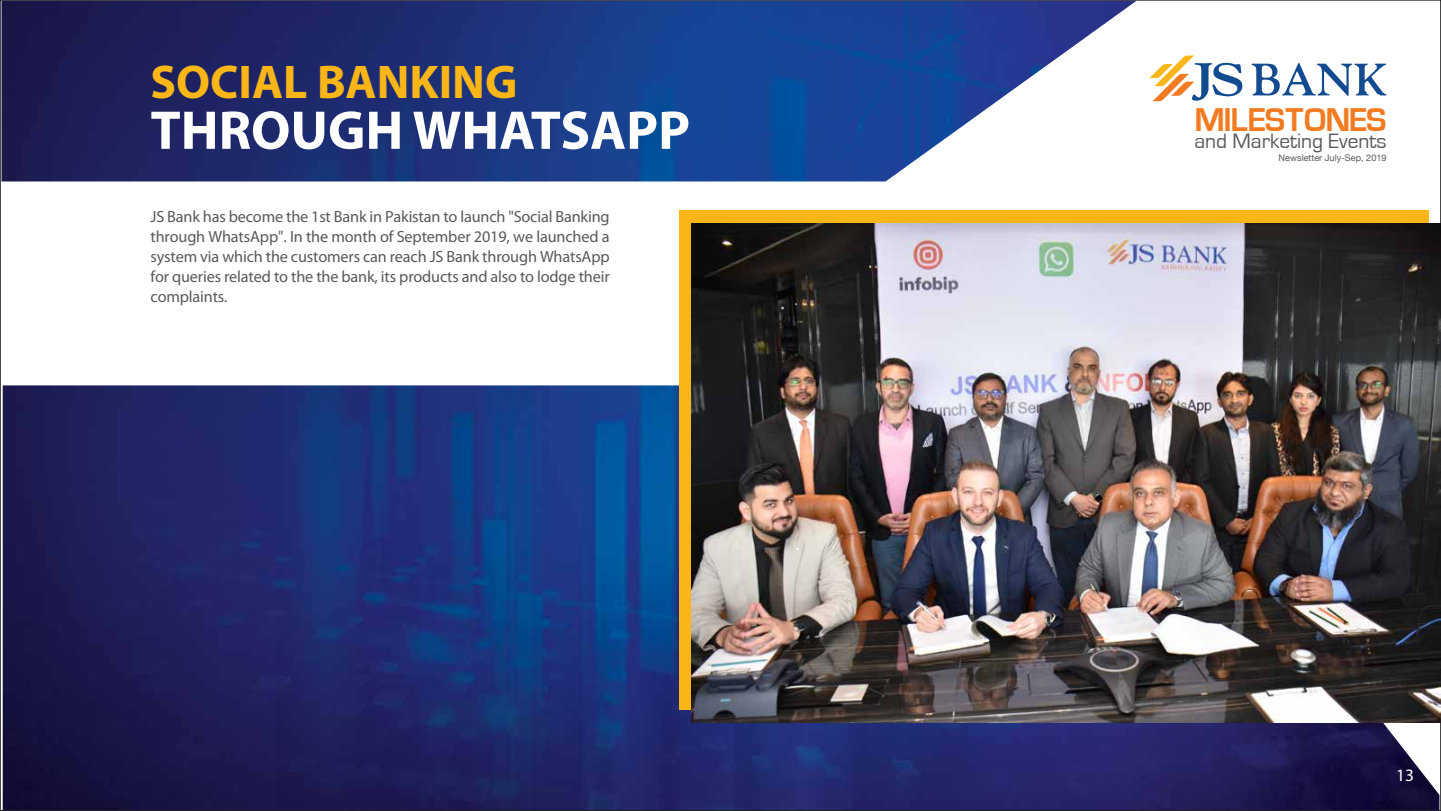
<style>
.page{position:relative;width:1441px;height:811px;background:#fff}
.page>*{position:absolute;margin:0;border:0;box-sizing:border-box;transform-origin:0 0}
.t1{font:700 55px "Myriad Pro";color:#fff}
.t2{font:700 47.5px "Myriad Pro";color:#fab617}
.t3{font:700 34px "Eurostile";letter-spacing:-.04em;color:#f27b21}
.t4{font:21.38px "Eurostile";color:#58595c}
.t5{font:17.5px "Myriad Pro";color:#fff}
.t6{font:16.25px/20px "Myriad Pro";letter-spacing:-.01em;color:#58595c;text-align:justify}
.t7{font:9.12px "Helvetica Neue";color:#58595c}
</style>
<div class="page">
<img style="left:3px;top:385px;width:1436px;height:423px">
<img style="left:2px;top:2px;width:1133px;height:179px">
<svg style="left:1251px;top:63px;width:135px;height:33px"></svg>
<svg style="left:1149px;top:55px;width:93px;height:46px"></svg>
<div style="left:679px;top:211px;width:749px;height:499px;background:#fab617"></div>
<img style="left:691px;top:223px;width:750px;height:499px">
<h2 class="t2" style="left:151px;top:51px;width:368px">SOCIAL BANKING</h2>
<h1 class="t1" style="left:151px;top:94px;width:541px">THROUGH WHATSAPP</h1>
<p class="t6" style="left:151px;top:206px;width:461px">JS Bank has become the 1st Bank in Pakistan to launch "Social Banking through WhatsApp". In the month of September 2019, we launched a system via which the customers can reach JS Bank through WhatsApp for queries related to the the bank, its products and also to lodge their complaints.</p>
<h3 class="t3" style="left:1194px;top:101px;width:194px">MILESTONES</h3>
<h3 class="t4" style="left:1194px;top:129px;width:194px">and Marketing Events</h3>
<p class="t7" style="left:1278px;top:151px;width:109px">Newsletter July-Sep, 2019</p>
<p class="t5" style="left:1396px;top:764px;width:19px">13</p>
</div>
